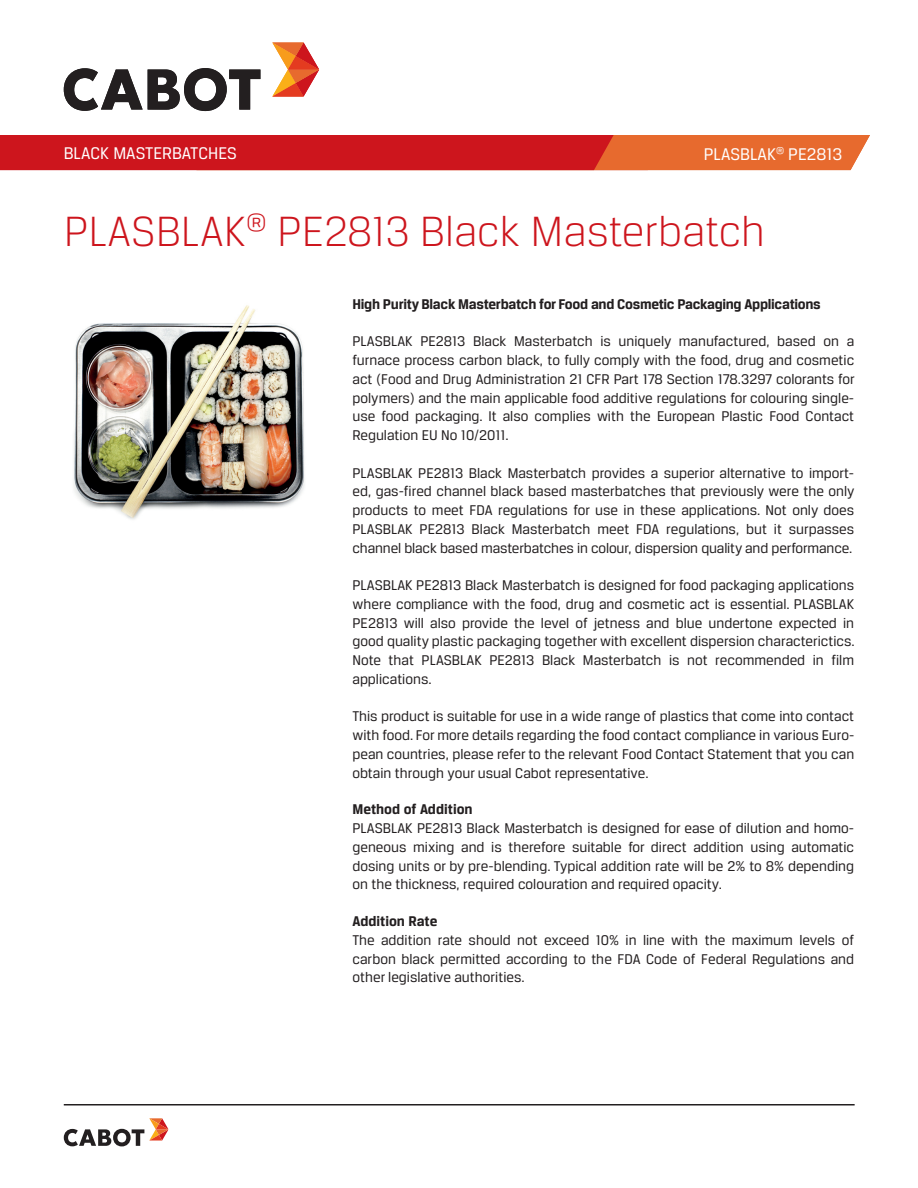
<style>
.page{position:relative;width:918px;height:1188px;background:#fff}
.page>*{position:absolute;margin:0;border:0;box-sizing:border-box;transform-origin:0 0}
.t1{font:300 45px "Breuer Text";color:#cd151d}
.t2{font:18px "Breuer Text";color:#fff}
.t3{font:15px/18.8px "Breuer Text";color:#231f20;text-align:justify}
.t4{font:700 15px "Breuer Text";letter-spacing:-.02em;color:#231f20}
.t5{font:700 15px "Breuer Text";color:#231f20}
</style>
<div class="page">
<hr style="left:64px;top:1104px;width:791px;height:2px;background:#231f20">
<svg style="left:64px;top:1118px;width:105px;height:28px"></svg>
<svg style="left:272px;top:43px;width:47px;height:54px"></svg>
<svg style="left:64px;top:68px;width:196px;height:43px"></svg>
<svg style="left:0;top:135px;width:870px;height:35px;background:#d53024"></svg>
<img style="left:74px;top:305px;width:231px;height:215px">
<p class="t2" style="left:64px;top:144px;width:175px">BLACK MASTERBATCHES</p>
<p class="t2" style="left:704px;top:144px;width:140px">PLASBLAK<sup>®</sup> PE2813</p>
<p class="t2" style="left:64px;top:144px;width:170px">NAME OF LIBRARY HERE</p>
<p class="t2" style="left:696px;top:144px;width:148px">DAT HEET NUMBER</p>
<h1 class="t1" style="left:64px;top:207px;width:703px">PLASBLAK<sup>®</sup> PE2813 Black Masterbatch</h1>
<p class="t4" style="left:352px;top:295px;width:470px">High Purity Black Masterbatch for Food and Cosmetic Packaging Applications</p>
<p class="t3" style="left:352px;top:332px;width:504px">PLASBLAK PE2813 Black Masterbatch is uniquely manufactured, based on a furnace process carbon black, to fully comply with the food, drug and cosmetic act (Food and Drug Administration 21 CFR Part 178 Section 178.3297 colorants for polymers) and the main applicable food additive regulations for colouring single&shy;use food packaging. It also complies with the European Plastic Food Contact Regulation EU No 10/2011.</p>
<p class="t3" style="left:352px;top:463px;width:504px">PLASBLAK PE2813 Black Masterbatch provides a superior alternative to import&shy;ed, gas-fired channel black based masterbatches that previously were the only products to meet FDA regulations for use in these applications. Not only does PLASBLAK PE2813 Black Masterbatch meet FDA regulations, but it surpasses channel black based masterbatches in colour, dispersion quality and performance.</p>
<p class="t3" style="left:352px;top:576px;width:504px">PLASBLAK PE2813 Black Masterbatch is designed for food packaging applications where compliance with the food, drug and cosmetic act is essential. PLASBLAK PE2813 will also provide the level of jetness and blue undertone expected in good quality plastic packaging together with excellent dispersion characterictics.<br>Note that PLASBLAK PE2813 Black Masterbatch is not recommended in film applications.</p>
<p class="t3" style="left:352px;top:707px;width:503px">This product is suitable for use in a wide range of plastics that come into contact with food. For more details regarding the food contact compliance in various Euro&shy;pean countries, please refer to the relevant Food Contact Statement that you can obtain through your usual Cabot representative.</p>
<p class="t5" style="left:352px;top:801px;width:122px">Method of Addition</p>
<p class="t3" style="left:352px;top:819px;width:503px">PLASBLAK PE2813 Black Masterbatch is designed for ease of dilution and homo&shy;geneous mixing and is therefore suitable for direct addition using automatic dosing units or by pre-blending. Typical addition rate will be 2% to 8% depending on the thickness, required colouration and required opacity.</p>
<p class="t5" style="left:352px;top:913px;width:86px">Addition Rate</p>
<p class="t3" style="left:352px;top:930px;width:503px">The addition rate should not exceed 10% in line with the maximum levels of carbon black permitted according to the FDA Code of Federal Regulations and other legislative authorities.</p>
</div>
